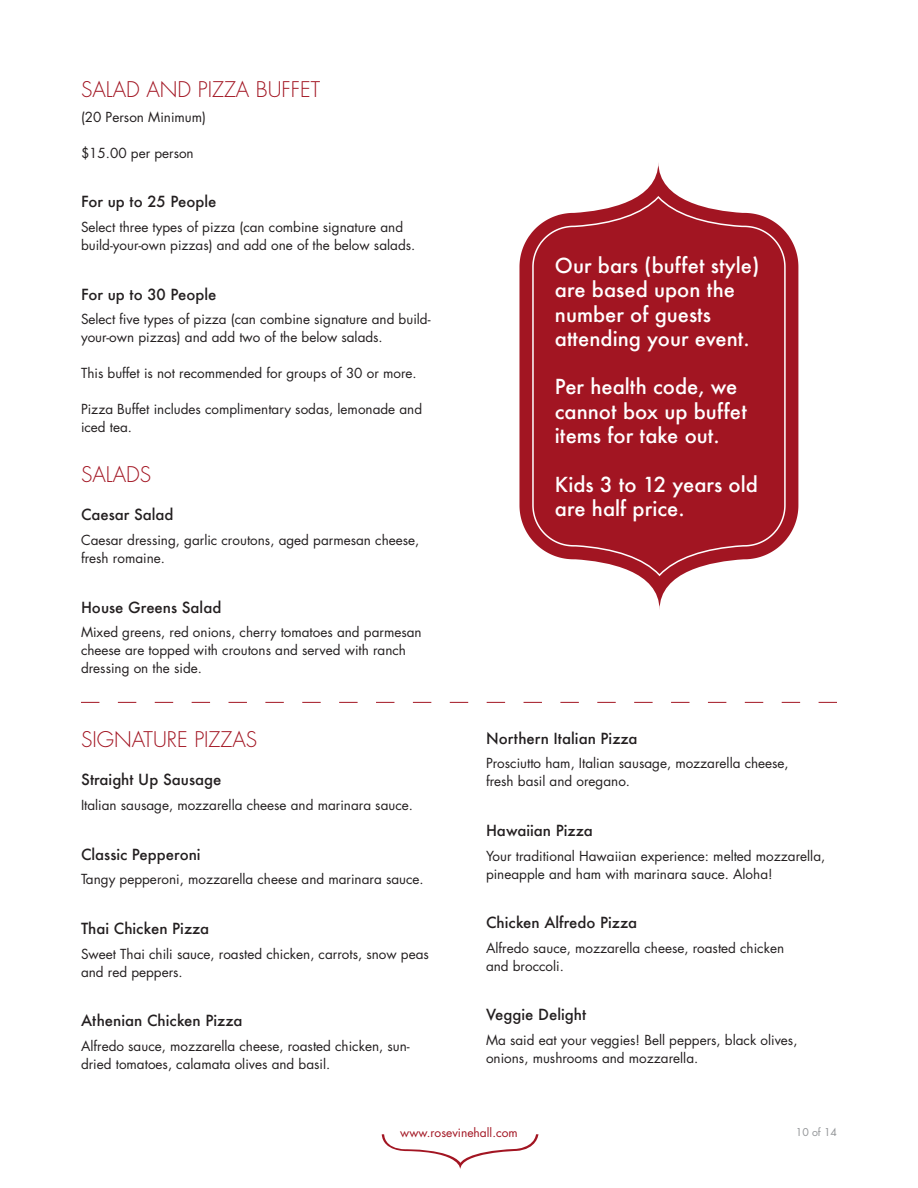
<style>
.page{position:relative;width:918px;height:1188px;background:#fff}
.page>*{position:absolute;margin:0;border:0;box-sizing:border-box;transform-origin:0 0}
.t1{font:300 21px "Futura";color:#a21522}
.t2{font:500 20.25px/24.3px "Futura";color:#fff}
.t3{font:500 15px "Futura";color:#231f20}
.t4{font:13.5px/18px "Futura";color:#231f20}
.t5{font:12px "Futura";color:#a21522}
.t6{font:10.5px "Futura";color:#939598}
</style>
<div class="page">
<svg style="left:382px;top:1134px;width:156px;height:35px"></svg>
<svg style="left:519px;top:163px;width:279px;height:446px"></svg>
<svg style="left:532px;top:196px;width:254px;height:380px;background:#aa2935"></svg>
<svg style="left:81px;top:702px;width:756px;height:1px"></svg>
<h1 class="t1" style="left:81px;top:77px;width:241px">SALAD AND PIZZA BUFFET</h1>
<p class="t4" style="left:81px;top:108px;width:127px">(20 Person Minimum)</p>
<p class="t4" style="left:81px;top:144px;width:114px">$15.00 per person</p>
<p class="t3" style="left:81px;top:191px;width:137px">For up to 25 People</p>
<p class="t4" style="left:81px;top:218px;width:336px">Select three types of pizza (can combine signature and build-your-own pizzas) and add one of the below salads.</p>
<p class="t3" style="left:81px;top:284px;width:137px">For up to 30 People</p>
<p class="t4" style="left:81px;top:310px;width:351px">Select five types of pizza (can combine signature and build&shy;your-own pizzas) and add two of the below salads.</p>
<p class="t4" style="left:81px;top:364px;width:337px">This buffet is not recommended for groups of 30 or more.</p>
<p class="t4" style="left:81px;top:400px;width:343px">Pizza Buffet includes complimentary sodas, lemonade and iced tea.</p>
<h1 class="t1" style="left:81px;top:462px;width:72px">SALADS</h1>
<p class="t3" style="left:81px;top:505px;width:94px">Caesar Salad</p>
<p class="t4" style="left:81px;top:531px;width:340px">Caesar dressing, garlic croutons, aged parmesan cheese, fresh romaine.</p>
<p class="t3" style="left:81px;top:597px;width:142px">House Greens Salad</p>
<p class="t4" style="left:81px;top:624px;width:342px">Mixed greens, red onions, cherry tomatoes and parmesan cheese are topped with croutons and served with ranch dressing on the side.</p>
<h1 class="t1" style="left:81px;top:727px;width:178px">SIGNATURE PIZZAS</h1>
<p class="t3" style="left:81px;top:770px;width:142px">Straight Up Sausage</p>
<p class="t4" style="left:81px;top:796px;width:333px">Italian sausage, mozzarella cheese and marinara sauce.</p>
<p class="t3" style="left:81px;top:844px;width:121px">Classic Pepperoni</p>
<p class="t4" style="left:81px;top:871px;width:344px">Tangy pepperoni, mozzarella cheese and marinara sauce.</p>
<p class="t3" style="left:81px;top:918px;width:130px">Thai Chicken Pizza</p>
<p class="t4" style="left:81px;top:945px;width:349px">Sweet Thai chili sauce, roasted chicken, carrots, snow peas and red peppers.</p>
<p class="t3" style="left:81px;top:1010px;width:163px">Athenian Chicken Pizza</p>
<p class="t4" style="left:81px;top:1037px;width:330px">Alfredo sauce, mozzarella cheese, roasted chicken, sun&shy;dried tomatoes, calamata olives and basil.</p>
<h2 class="t2" style="left:555px;top:253px;width:206px">Our bars (buffet style) are based upon the number of guests attending your event.</h2>
<h2 class="t2" style="left:555px;top:375px;width:193px">Per health code, we cannot box up buffet items for take out.</h2>
<h2 class="t2" style="left:555px;top:472px;width:204px">Kids 3 to 12 years old are half price.</h2>
<p class="t3" style="left:486px;top:728px;width:153px">Northern Italian Pizza</p>
<p class="t4" style="left:486px;top:754px;width:304px">Prosciutto ham, Italian sausage, mozzarella cheese, fresh basil and oregano.</p>
<p class="t3" style="left:486px;top:820px;width:108px">Hawaiian Pizza</p>
<p class="t4" style="left:486px;top:847px;width:341px">Your traditional Hawaiian experience: melted mozzarella, pineapple and ham with marinara sauce. Aloha!</p>
<p class="t3" style="left:486px;top:912px;width:153px">Chicken Alfredo Pizza</p>
<p class="t4" style="left:486px;top:939px;width:300px">Alfredo sauce, mozzarella cheese, roasted chicken and broccoli.</p>
<p class="t3" style="left:486px;top:1004px;width:102px">Veggie Delight</p>
<p class="t4" style="left:486px;top:1031px;width:313px">Ma said eat your veggies! Bell peppers, black olives, onions, mushrooms and mozzarella.</p>
<p class="t5" style="left:400px;top:1125px;width:119px">www.rosevinehall.com</p>
<p class="t6" style="left:796px;top:1125px;width:43px">10 of 14</p>
</div>
